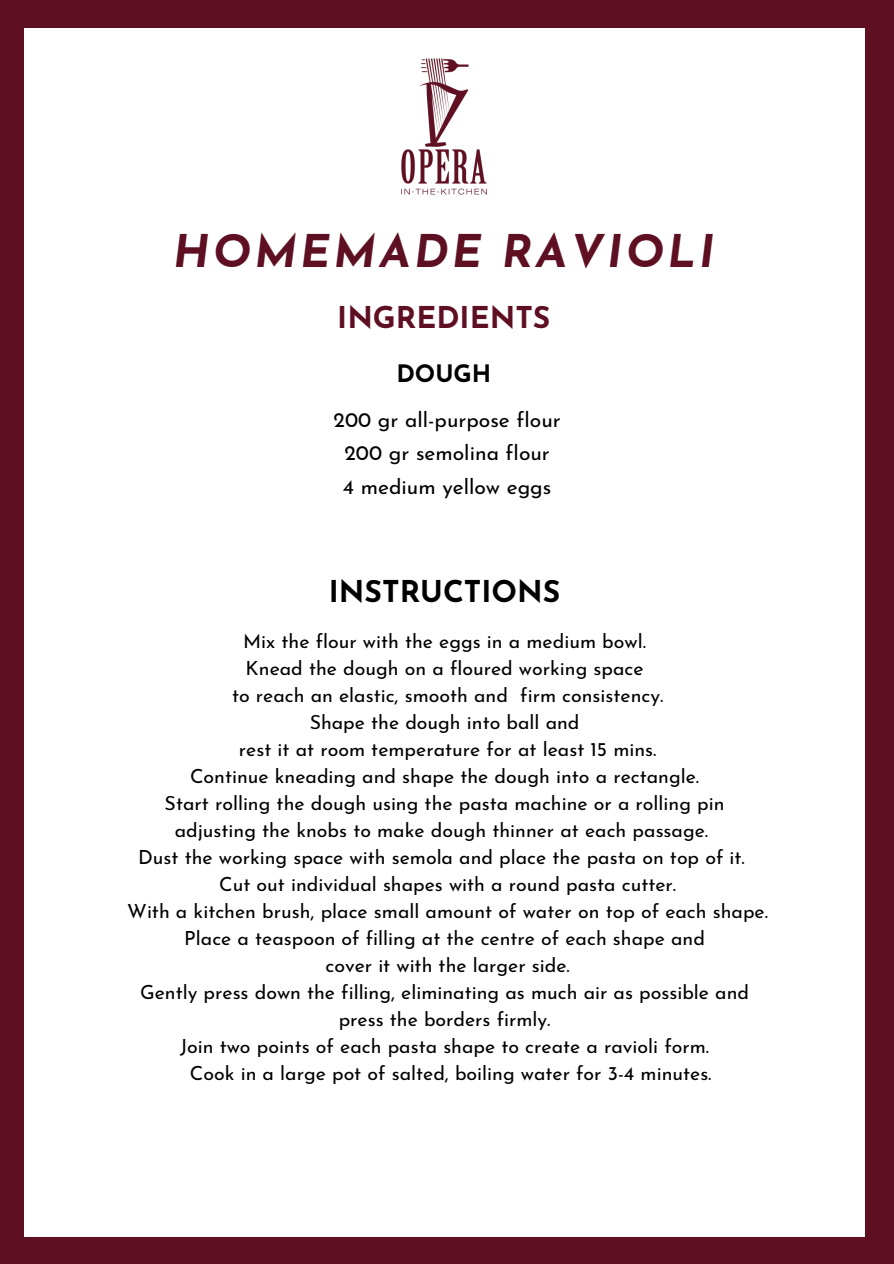
<style>
.page{position:relative;width:894px;height:1264px;background:#fff}
.page>*{position:absolute;margin:0;border:0;box-sizing:border-box;transform-origin:0 0}
.t1{font:italic 700 45px "Josefin Sans";letter-spacing:.07em;color:#5e1022}
.t2{font:700 30px "Josefin Sans";color:#000}
.t3{font:700 30px "Josefin Sans";color:#5e1022}
.t4{font:700 24px "Josefin Sans";color:#000}
.t5{font:21px "Josefin Sans";color:#000}
.t6{font:19.5px "Josefin Sans";color:#000}
</style>
<div class="page">
<div style="left:0;top:0;width:893px;height:1263px;background:#5e1022"></div>
<div style="left:24px;top:28px;width:840px;height:1208px;background:#fff"></div>
<img style="left:401px;top:58px;width:86px;height:137px">
<p class="t1" style="left:173px;top:233px;width:543px">HOMEMADE RAVIOLI</p>
<p class="t3" style="left:337px;top:305px;width:214px">INGREDIENTS</p>
<p class="t4" style="left:396px;top:363px;width:96px">DOUGH</p>
<p class="t5" style="left:333px;top:411px;width:228px">200 gr all-purpose flour</p>
<p class="t5" style="left:344px;top:444px;width:207px">200 gr semolina flour</p>
<p class="t5" style="left:343px;top:478px;width:210px">4 medium yellow eggs</p>
<p class="t2" style="left:329px;top:579px;width:233px">INSTRUCTIONS</p>
<p class="t6" style="left:243px;top:633px;width:404px">Mix the flour with the eggs in a medium bowl.</p>
<p class="t6" style="left:245px;top:660px;width:399px">Knead the dough on a floured working space</p>
<p class="t6" style="left:232px;top:687px;width:432px">to reach an elastic, smooth and firm consistency.</p>
<p class="t6" style="left:309px;top:714px;width:271px">Shape the dough into ball and</p>
<p class="t6" style="left:239px;top:741px;width:419px">rest it at room temperature for at least 15 mins.</p>
<p class="t6" style="left:190px;top:768px;width:510px">Continue kneading and shape the dough into a rectangle.</p>
<p class="t6" style="left:165px;top:795px;width:561px">Start rolling the dough using the pasta machine or a rolling pin</p>
<p class="t6" style="left:175px;top:822px;width:534px">adjusting the knobs to make dough thinner at each passage.</p>
<p class="t6" style="left:138px;top:849px;width:608px">Dust the working space with semola and place the pasta on top of it.</p>
<p class="t6" style="left:219px;top:876px;width:458px">Cut out individual shapes with a round pasta cutter.</p>
<p class="t6" style="left:127px;top:903px;width:642px">With a kitchen brush, place small amount of water on top of each shape.</p>
<p class="t6" style="left:184px;top:930px;width:522px">Place a teaspoon of filling at the centre of each shape and</p>
<p class="t6" style="left:325px;top:957px;width:246px">cover it with the larger side.</p>
<p class="t6" style="left:140px;top:984px;width:610px">Gently press down the filling, eliminating as much air as possible and</p>
<p class="t6" style="left:338px;top:1011px;width:213px">press the borders firmly.</p>
<p class="t6" style="left:180px;top:1038px;width:530px">Join two points of each pasta shape to create a ravioli form.</p>
<p class="t6" style="left:190px;top:1065px;width:523px">Cook in a large pot of salted, boiling water for 3-4 minutes.</p>
</div>
